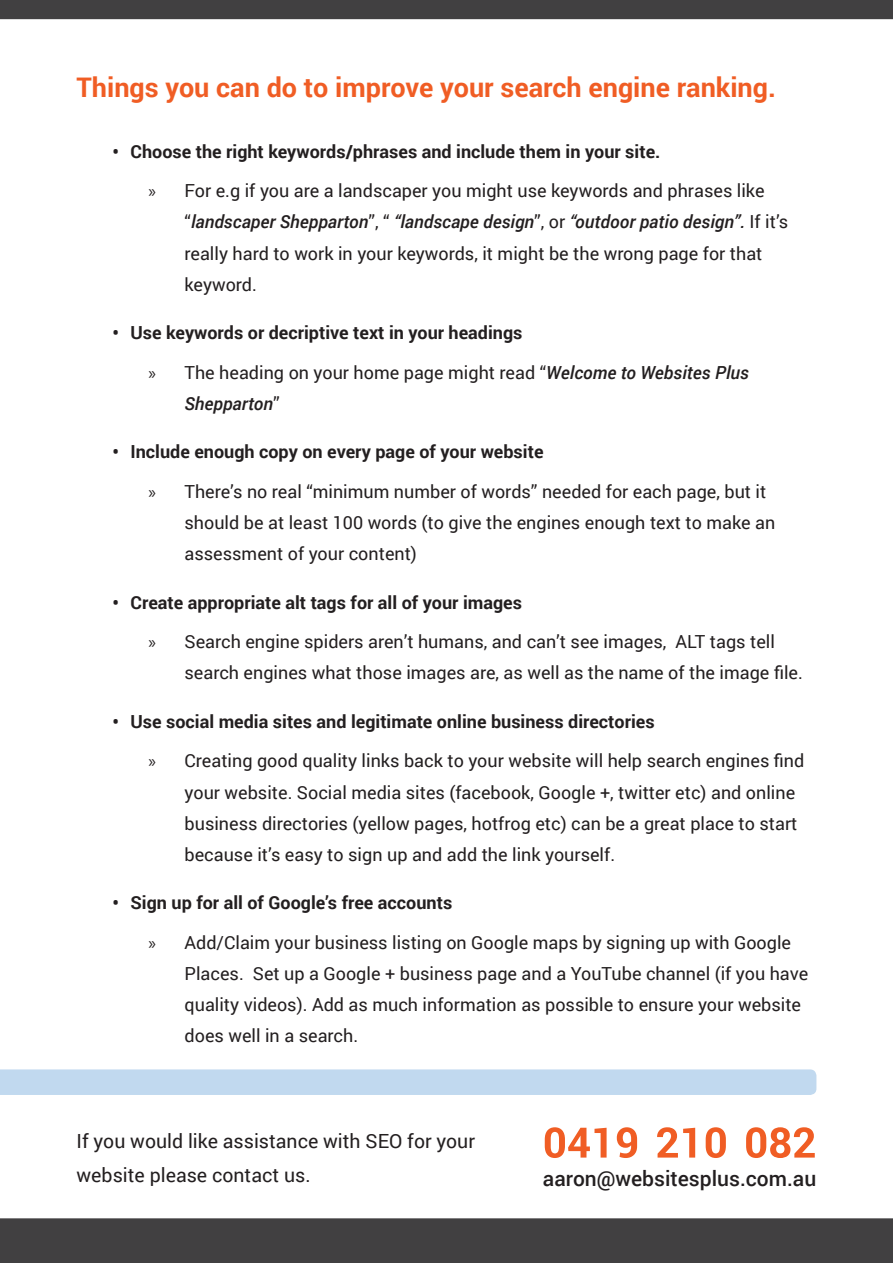
<style>
.page{position:relative;width:893px;height:1263px;background:#fff}
.page>*{position:absolute;margin:0;border:0;box-sizing:border-box;transform-origin:0 0}
.t1{font:700 27px "Roboto";color:#f05d24}
.t2{font:500 21px "Roboto";color:#231f20}
.t3{font:19.5px/34.2px "Roboto";color:#231f20}
.t4{font:18px/31.2px "Roboto";color:#231f20}
.t5{font:700 18px "Roboto";color:#231f20}
.s1{font-family:"Myriad Pro"}
.s2{font-weight:500;font-style:italic}
</style>
<div class="page">
<div style="left:0;top:1218px;width:893px;height:45px;background:#414041"></div>
<div style="left:0;top:0;width:893px;height:19px;background:#414041"></div>
<svg style="left:545px;top:1127px;width:270px;height:31px"></svg>
<div style="left:0;top:1069px;width:816px;height:26px;background:#c1d9ef"></div>
<h1 class="t1" style="left:77px;top:68px;width:701px">Things you can do to improve your search engine ranking.</h1>
<p class="t5" style="left:113px;top:138px;width:549px">• Choose the right keywords/phrases and include them in your site.</p>
<p class="t4" style="left:185px;top:175px;width:605px;text-indent:-36px"><span class="s1">»</span> For e.g if you are a landscaper you might use keywords and phrases like “<span class="s2">landscaper Shepparton</span>”, “ <span class="s2">“landscape design</span>”, or <span class="s2">“outdoor patio design”.</span> If it’s really hard to work in your keywords, it might be the wrong page for that keyword.</p>
<p class="t5" style="left:113px;top:320px;width:411px">• Use keywords or decriptive text in your headings</p>
<p class="t4" style="left:185px;top:356px;width:566px;text-indent:-36px"><span class="s1">»</span> The heading on your home page might read “<span class="s2">Welcome to Websites Plus<br>Shepparton</span>”</p>
<p class="t5" style="left:113px;top:439px;width:432px">• Include enough copy on every page of your website</p>
<p class="t4" style="left:185px;top:475px;width:592px;text-indent:-36px"><span class="s1">»</span> There’s no real “minimum number of words” needed for each page, but it should be at least 100 words (to give the engines enough text to make an assessment of your content)</p>
<p class="t5" style="left:113px;top:589px;width:411px">• Create appropriate alt tags for all of your images</p>
<p class="t4" style="left:185px;top:625px;width:620px;text-indent:-36px"><span class="s1">»</span> Search engine spiders aren’t humans, and can’t see images, ALT tags tell search engines what those images are, as well as the name of the image file.</p>
<p class="t5" style="left:113px;top:708px;width:544px">• Use social media sites and legitimate online business directories</p>
<p class="t4" style="left:185px;top:745px;width:621px;text-indent:-36px"><span class="s1">»</span> Creating good quality links back to your website will help search engines find your website. Social media sites (facebook, Google +, twitter etc) and online business directories (yellow pages, hotfrog etc) can be a great place to start because it’s easy to sign up and add the link yourself.</p>
<p class="t5" style="left:113px;top:890px;width:341px">• Sign up for all of Google’s free accounts</p>
<p class="t4" style="left:185px;top:926px;width:625px;text-indent:-36px"><span class="s1">»</span> Add/Claim your business listing on Google maps by signing up with Google Places. Set up a Google + business page and a YouTube channel (if you have quality videos). Add as much information as possible to ensure your website does well in a search.</p>
<p class="t3" style="left:77px;top:1123px;width:400px">If you would like assistance with SEO for your website please contact us.</p>
<p class="t2" style="left:543px;top:1164px;width:275px">aaron@websitesplus.com.au</p>
</div>
